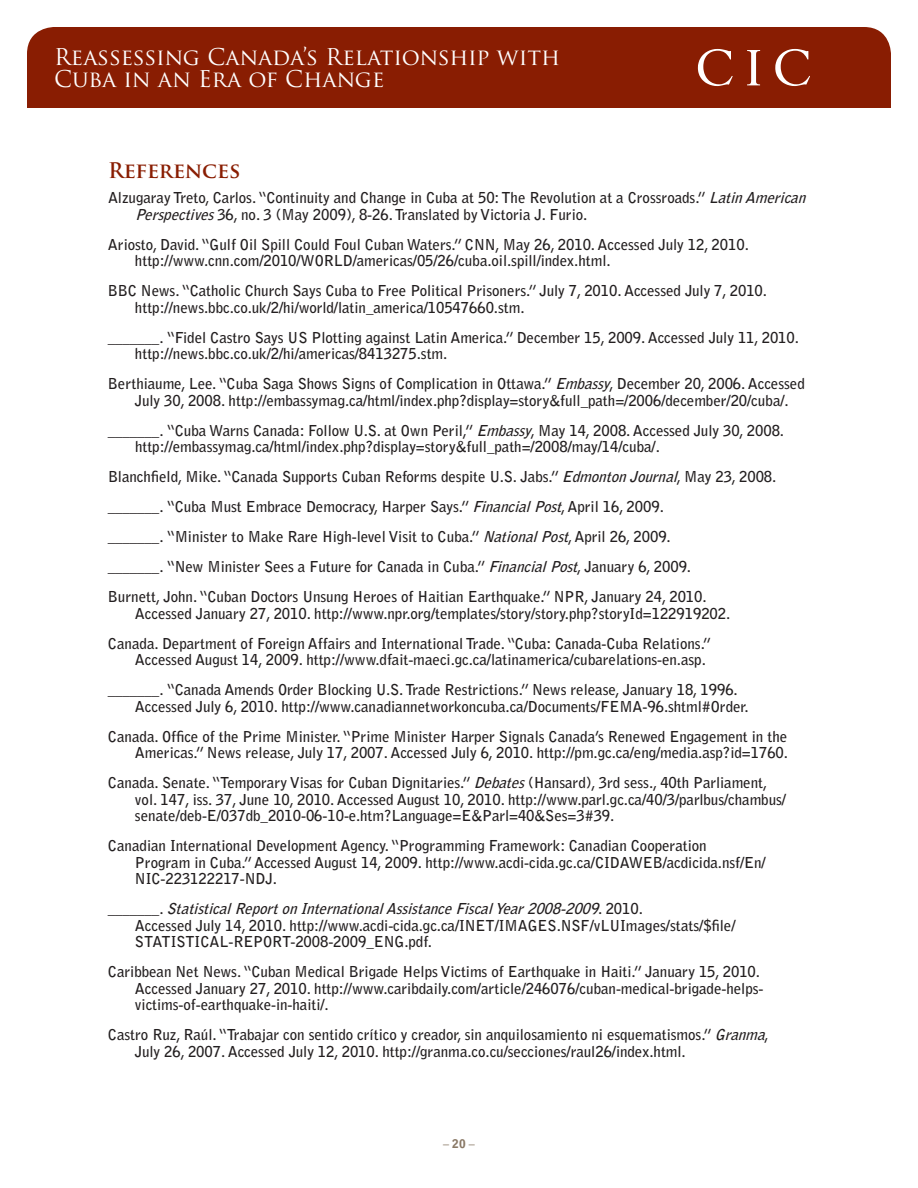
<style>
.page{position:relative;width:918px;height:1188px;background:#fff}
.page>*{position:absolute;margin:0;border:0;box-sizing:border-box;transform-origin:0 0}
.t1{font:22.5px/22.5px "Trajan Pro";color:#fff}
.t2{font:700 21px "Trajan Pro";letter-spacing:-.01em;color:#891d02}
.t3{font:700 15px/16.5px "Bell Gothic Std";letter-spacing:-.005em;color:#231f20}
.t4{font:700 12px "Bell Gothic Std";color:#8a7966}
.s1{font-style:italic}
.s2{font-weight:900}
</style>
<div class="page">
<div style="left:27px;top:27px;width:864px;height:81px;background:#891d02"></div>
<svg style="left:698px;top:49px;width:35px;height:37px"></svg>
<svg style="left:747px;top:50px;width:13px;height:35px"></svg>
<svg style="left:775px;top:49px;width:35px;height:37px"></svg>
<h1 class="t1" style="left:54px;top:45px;width:508px">Reassessing Canada’s Relationship with<br>Cuba in an Era of Change</h1>
<h2 class="t2" style="left:108px;top:157px;width:134px">References</h2>
<p class="t3" style="left:135px;top:190px;width:677px;text-indent:-27px">Alzugaray Treto, Carlos. “Continuity and Change in Cuba at 50: The Revolution at a Crossroads.” <span class="s1">LatinAmerican<br>Perspectives</span>36, no. 3 (May 2009), 8-26. Translated by Victoria J. Furio.</p>
<p class="t3" style="left:135px;top:236px;width:615px;text-indent:-27px">Ariosto, David. “Gulf Oil Spill Could Foul Cuban Waters.” CNN, May 26, 2010. Accessed July 12, 2010. http://www.cnn.com/2010/WORLD/americas/05/26/cuba.oil.spill/index.html.</p>
<p class="t3" style="left:135px;top:283px;width:634px;text-indent:-27px">BBC News. “Catholic Church Says Cuba to Free Political Prisoners.” July 7, 2010. Accessed July 7, 2010. http://news.bbc.co.uk/2/hi/world/latin_america/10547660.stm.</p>
<p class="t3" style="left:135px;top:329px;width:666px;text-indent:-27px">_______. “Fidel Castro Says US Plotting against Latin America.” December 15, 2009. Accessed July 11, 2010. http://news.bbc.co.uk/2/hi/americas/8413275.stm.</p>
<p class="t3" style="left:135px;top:376px;width:671px;text-indent:-27px">Berthiaume, Lee. “Cuba Saga Shows Signs of Complication in Ottawa.” <span class="s1">Embassy</span>, December 20, 2006. Accessed<br>July 30, 2008. http://embassymag.ca/html/index.php?display=story&amp;full_path=/2006/december/20/cuba/.</p>
<p class="t3" style="left:135px;top:422px;width:651px;text-indent:-27px">_______. “Cuba Warns Canada: Follow U.S. at Own Peril,” <span class="s1">Embassy</span>, May 14, 2008. Accessed July 30, 2008. http://embassymag.ca/html/index.php?display=story&amp;full_path=/2008/may/14/cuba/.</p>
<p class="t3" style="left:108px;top:462px;width:670px;line-height:30px">Blanchfield, Mike. “Canada Supports Cuban Reforms despite U.S. Jabs.” <span class="s1">EdmontonJournal</span>, May 23, 2008. _______. “Cuba Must Embrace Democracy, Harper Says.” <span class="s1">FinancialPost</span>, April 16, 2009.<br>_______. “Minister to Make Rare High-level Visit to Cuba.” <span class="s1">NationalPost</span>, April 26, 2009.<br>_______. “New Minister Sees a Future for Canada in Cuba.” <span class="s1">FinancialPost</span>, January 6, 2009.<br>Burnett, John. “Cuban Doctors Unsung Heroes of Haitian Earthquake.” NPR, January 24, 2010.</p>
<p class="t3" style="left:108px;top:598px;width:624px;line-height:30px;text-indent:27px">Accessed January 27, 2010. http://www.npr.org/templates/story/story.php?storyId=122919202.<br>Canada. Department of Foreign Affairs and International Trade. “Cuba: Canada-Cuba Relations.”</p>
<p class="t3" style="left:108px;top:645px;width:631px;line-height:30px;text-align:center">Accessed August 14, 2009. http://www.dfait-maeci.gc.ca/latinamerica/cubarelations-en.asp. _______. “Canada Amends Order Blocking U.S. Trade Restrictions.” News release, January 18, 1996.</p>
<p class="t3" style="left:108px;top:691px;width:681px;line-height:30px;text-indent:27px">Accessed July 6, 2010. http://www.canadiannetworkoncuba.ca/Documents/FEMA-96.shtml#Order.<br>Canada. Office of the Prime Minister. “Prime Minister Harper Signals Canada’s Renewed Engagement in the</p>
<p class="t3" style="left:108px;top:738px;width:682px;line-height:30px;text-indent:27px">Americas.” News release, July 17, 2007. Accessed July 6, 2010. http://pm.gc.ca/eng/media.asp?id=1760.<br>Canada. Senate. “Temporary Visas for Cuban Dignitaries.” <span class="s1">Debates</span>(Hansard), 3rd sess., 40th Parliament,</p>
<p class="t3" style="left:135px;top:791px;width:653px">vol. 147, iss. 37, June 10, 2010. Accessed August 10, 2010. http://www.parl.gc.ca/40/3/parlbus/chambus/ senate/deb-E/037db_2010-06-10-e.htm?Language=E&amp;Parl=40&amp;Ses=3#39.</p>
<p class="t3" style="left:135px;top:838px;width:632px;text-indent:-27px">Canadian International Development Agency. “Programming Framework: Canadian Cooperation<br>Program in Cuba.” Accessed August 14, 2009. http://www.acdi-cida.gc.ca/CIDAWEB/acdicida.nsf/En/<br>NIC-223122217-NDJ.</p>
<p class="t3" style="left:135px;top:901px;width:602px;text-indent:-27px">_ _ _ _ _ _ _ . <span class="s1">StatisticalReportonInternationalAssistanceFiscalYear2008-2009</span>. 2 0 1 0 .<br>Accessed July 14, 2010. http://www.acdi-cida.gc.ca/INET/IMAGES.NSF/vLUImages/stats/$file/<br>STATISTICAL-REPORT-2008-2009_ENG.pdf.</p>
<p class="t3" style="left:135px;top:964px;width:630px;text-indent:-27px">Caribbean Net News. “Cuban Medical Brigade Helps Victims of Earthquake in Haiti.” January 15, 2010.<br>Accessed January 27, 2010. http://www.caribdaily.com/article/246076/cuban-medical-brigade-helps&shy;victims-of-earthquake-in-haiti/.</p>
<p class="t3" style="left:135px;top:1027px;width:636px;text-indent:-27px">Castro Ruz, Raúl. “Trabajar con sentido crítico y creador, sin anquilosamiento ni esquematismos.” <span class="s1">Granma</span>,<br>July 26, 2007. Accessed July 12, 2010. http://granma.co.cu/secciones/raul26/index.html.</p>
<p class="t4" style="left:443px;top:1136px;width:33px">– <span class="s2">20</span> –</p>
</div>
